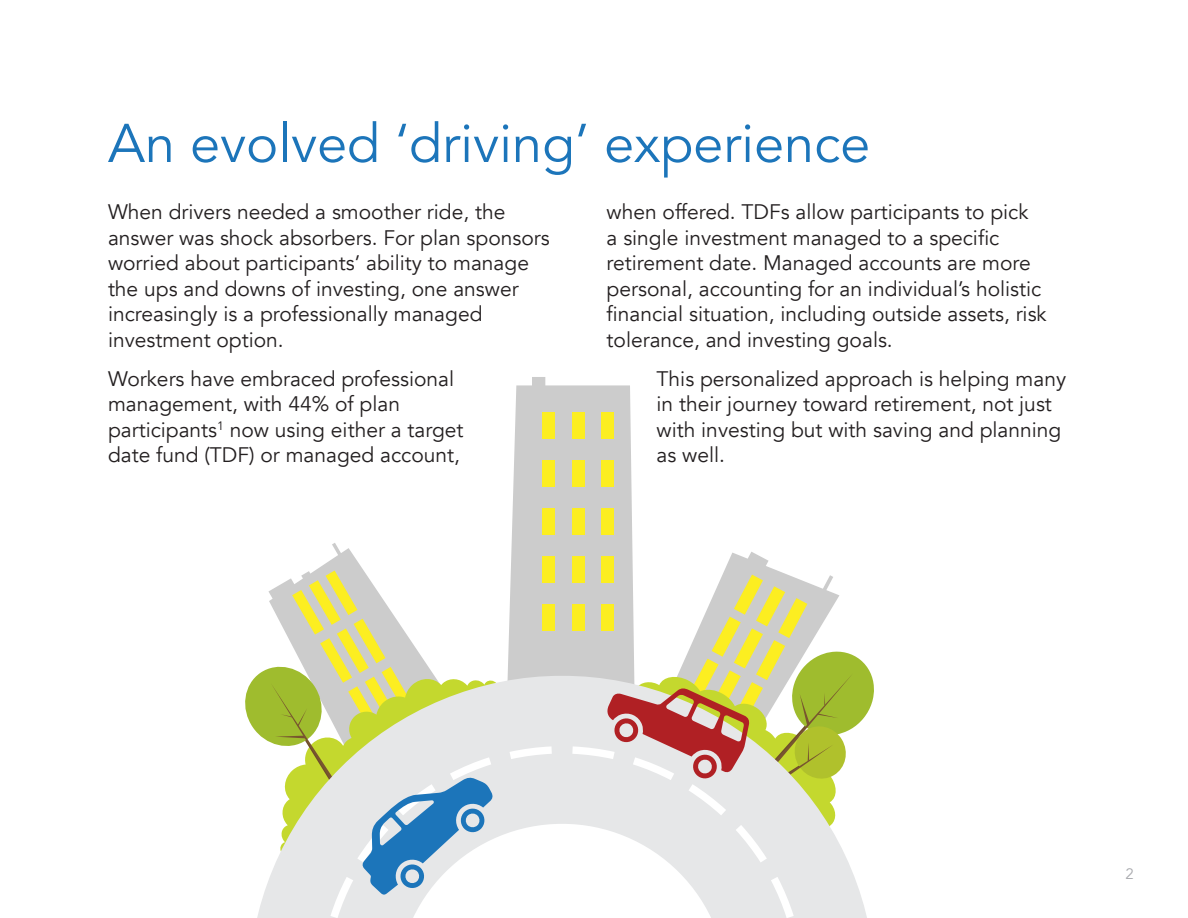
<style>
.page{position:relative;width:1188px;height:918px;background:#fff}
.page>*{position:absolute;margin:0;border:0;box-sizing:border-box;transform-origin:0 0}
.t1{font:54px "Avenir";color:#1c75ba}
.t2{font:21px/25.5px "Avenir";color:#231f20}
.t3{font:15px "Avenir";color:#a8a9ad}
</style>
<div class="page">
<svg style="left:497px;top:681px;width:370px;height:237px"></svg>
<svg style="left:771px;top:877px;width:23px;height:41px"></svg>
<svg style="left:507px;top:377px;width:367px;height:486px"></svg>
<svg style="left:245px;top:543px;width:252px;height:375px"></svg>
<p class="t1" style="left:108px;top:111px;width:764px">An evolved ‘driving’ experience</p>
<p class="t2" style="left:108px;top:199px;width:443px">When drivers needed a smoother ride, the answer was shock absorbers. For plan sponsors worried about participants’ ability to manage the ups and downs of investing, one answer increasingly is a professionally managed investment option.</p>
<p class="t2" style="left:108px;top:366px;width:357px">Workers have embraced professional management, with 44% of plan participants<sup>1</sup> now using either a target date fund (TDF) or managed account,</p>
<p class="t2" style="left:607px;top:199px;width:442px">when offered. TDFs allow participants to pick<br>a single investment managed to a specific retirement date. Managed accounts are more personal, accounting for an individual’s holistic financial situation, including outside assets, risk tolerance, and investing goals.</p>
<p class="t2" style="left:657px;top:366px;width:411px">This personalized approach is helping many in their journey toward retirement, not just with investing but with saving and planning as well.</p>
<p class="t3" style="left:1126px;top:865px;width:10px">2</p>
</div>
